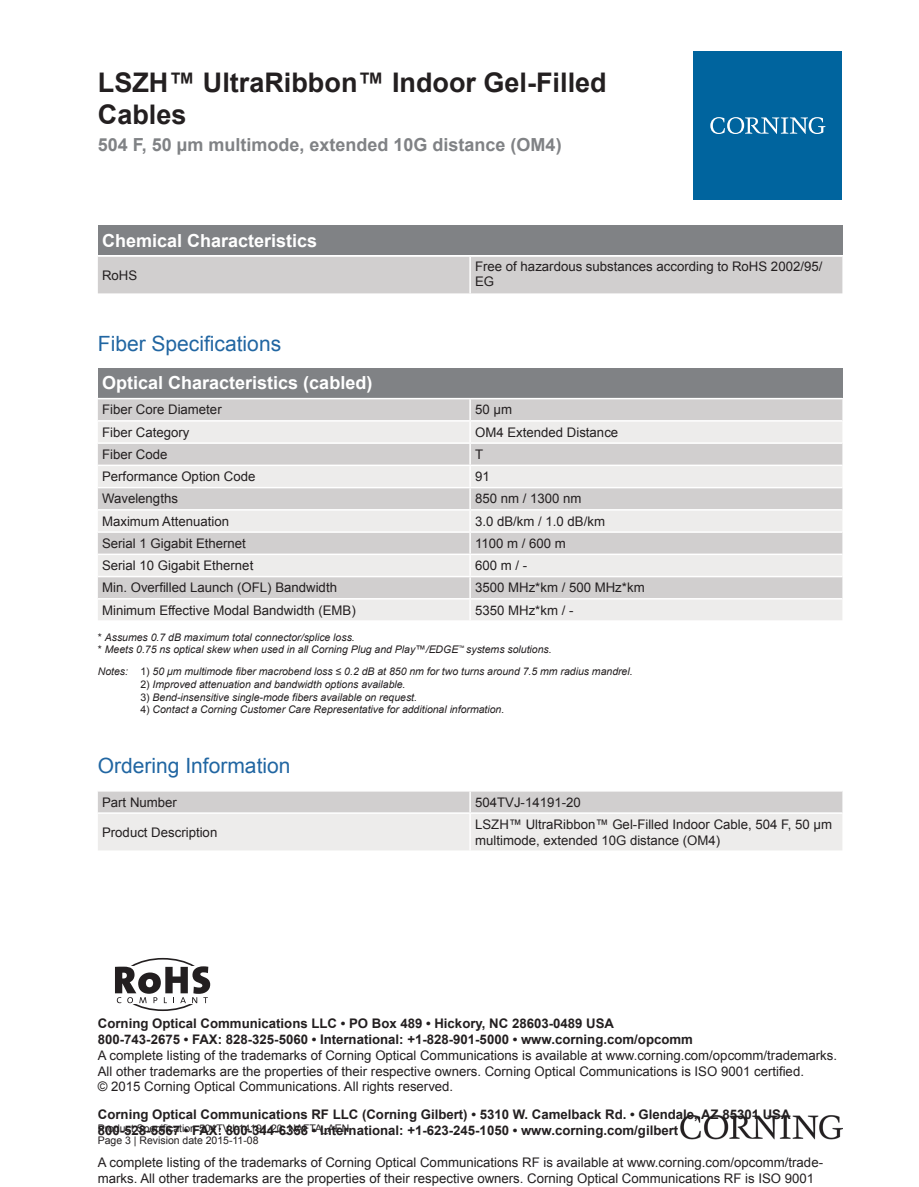
<style>
.page{position:relative;width:919px;height:1187px;background:#fff}
.page>*{position:absolute;margin:0;border:0;box-sizing:border-box;transform-origin:0 0}
.t1{font:700 27px/32.4px "Arial";color:#231f20}
.t2{font:21px "Arial";color:#2166a2}
.t3{font:700 18px "Arial";color:#fff}
.t4{font:700 18px "Arial";color:#808285}
.t5{font:13.2px/15.9px "Arial";color:#231f20}
.t6{font:700 13.2px/15.9px "Arial";color:#231f20}
.t7{font:italic 10.5px/12.6px "Arial";color:#231f20}
.t8{font:10.5px/12.6px "Arial";color:#231f20}
.s1{font-style:normal}
</style>
<div class="page">
<div style="left:98px;top:225px;width:744px;height:30px;background:#808285"></div>
<div style="left:98px;top:257px;width:744px;height:36px;background:#d1cfcf"></div>
<hr style="left:469px;top:257px;width:2px;height:36px;background:#fff">
<div style="left:98px;top:368px;width:744px;height:30px;background:#808285"></div>
<div style="left:98px;top:399px;width:744px;height:21px;background:#d1cfcf"></div>
<svg style="left:98px;top:422px;width:744px;height:198px;background:#e0dfde"></svg>
<hr style="left:469px;top:399px;width:2px;height:21px;background:#fff">
<hr style="left:469px;top:421px;width:2px;height:21px;background:#fff">
<hr style="left:469px;top:444px;width:2px;height:20px;background:#fff">
<hr style="left:469px;top:466px;width:2px;height:21px;background:#fff">
<hr style="left:469px;top:488px;width:2px;height:21px;background:#fff">
<hr style="left:469px;top:510px;width:2px;height:21px;background:#fff">
<hr style="left:469px;top:533px;width:2px;height:20px;background:#fff">
<hr style="left:469px;top:555px;width:2px;height:20px;background:#fff">
<hr style="left:469px;top:577px;width:2px;height:21px;background:#fff">
<hr style="left:469px;top:599px;width:2px;height:21px;background:#fff">
<hr style="left:98px;top:442px;width:372px;height:2px;background:#fff">
<hr style="left:470px;top:442px;width:372px;height:2px;background:#fff">
<hr style="left:98px;top:464px;width:372px;height:2px;background:#fff">
<hr style="left:470px;top:464px;width:372px;height:2px;background:#fff">
<hr style="left:98px;top:487px;width:372px;height:1px;background:#fff">
<hr style="left:470px;top:487px;width:372px;height:1px;background:#fff">
<hr style="left:98px;top:509px;width:372px;height:1px;background:#fff">
<hr style="left:470px;top:509px;width:372px;height:1px;background:#fff">
<hr style="left:98px;top:531px;width:372px;height:2px;background:#fff">
<hr style="left:470px;top:531px;width:372px;height:2px;background:#fff">
<hr style="left:98px;top:553px;width:372px;height:2px;background:#fff">
<hr style="left:470px;top:553px;width:372px;height:2px;background:#fff">
<hr style="left:98px;top:575px;width:372px;height:2px;background:#fff">
<hr style="left:470px;top:575px;width:372px;height:2px;background:#fff">
<hr style="left:98px;top:598px;width:372px;height:1px;background:#fff">
<hr style="left:470px;top:598px;width:372px;height:1px;background:#fff">
<svg style="left:98px;top:791px;width:744px;height:59px;background:#e3e2e1"></svg>
<hr style="left:469px;top:791px;width:2px;height:21px;background:#fff">
<hr style="left:469px;top:813px;width:2px;height:37px;background:#fff">
<hr style="left:98px;top:812px;width:372px;height:1px;background:#fff">
<hr style="left:470px;top:812px;width:372px;height:1px;background:#fff">
<div style="left:693px;top:51px;width:149px;height:149px;background:#00649e"></div>
<svg style="left:710px;top:117px;width:115px;height:17px"></svg>
<img style="left:680px;top:1115px;width:162px;height:24px">
<div style="left:118px;top:957px;width:90px;height:53px;border:2px solid #231f20;border-radius:50%"></div>
<div style="left:98px;top:966px;width:123px;height:38px;background:#fff"></div>
<svg style="left:115px;top:966px;width:95px;height:37px"></svg>
<h1 class="t1" style="left:98px;top:67px;width:510px">LSZH™ UltraRibbon™ Indoor Gel-Filled<br>Cables</h1>
<h3 class="t4" style="left:98px;top:132px;width:465px">504 F, 50 µm multimode, extended 10G distance (OM4)</h3>
<h3 class="t3" style="left:102px;top:228px;width:217px">Chemical Characteristics</h3>
<p class="t5" style="left:102px;top:267px;width:37px">RoHS</p>
<p class="t5" style="left:475px;top:258px;width:349px">Free of hazardous substances according to RoHS 2002/95/<br>EG</p>
<h2 class="t2" style="left:98px;top:330px;width:185px">Fiber Specifications</h2>
<h3 class="t3" style="left:102px;top:371px;width:272px">Optical Characteristics (cabled)</h3>
<p class="t5" style="left:102px;top:402px;width:121px">Fiber Core Diameter</p>
<p class="t5" style="left:475px;top:402px;width:38px">50 µm</p>
<p class="t5" style="left:102px;top:424px;width:89px">Fiber Category</p>
<p class="t5" style="left:475px;top:424px;width:145px">OM4 Extended Distance</p>
<p class="t5" style="left:102px;top:446px;width:67px">Fiber Code</p>
<p class="t5" style="left:475px;top:446px;width:10px">T</p>
<p class="t5" style="left:102px;top:468px;width:155px">Performance Option Code</p>
<p class="t5" style="left:475px;top:468px;width:16px">91</p>
<p class="t5" style="left:102px;top:491px;width:77px">Wavelengths</p>
<p class="t5" style="left:475px;top:491px;width:108px">850 nm / 1300 nm</p>
<p class="t5" style="left:102px;top:513px;width:128px">Maximum Attenuation</p>
<p class="t5" style="left:475px;top:513px;width:131px">3.0 dB/km / 1.0 dB/km</p>
<p class="t5" style="left:102px;top:535px;width:145px">Serial 1 Gigabit Ethernet</p>
<p class="t5" style="left:475px;top:535px;width:92px">1100 m / 600 m</p>
<p class="t5" style="left:102px;top:557px;width:153px">Serial 10 Gigabit Ethernet</p>
<p class="t5" style="left:475px;top:557px;width:54px">600 m / -</p>
<p class="t5" style="left:102px;top:580px;width:236px">Min. Overfilled Launch (OFL) Bandwidth</p>
<p class="t5" style="left:475px;top:580px;width:171px">3500 MHz*km / 500 MHz*km</p>
<p class="t5" style="left:102px;top:602px;width:255px">Minimum Effective Modal Bandwidth (EMB)</p>
<p class="t5" style="left:475px;top:602px;width:100px">5350 MHz*km / -</p>
<p class="t7" style="left:98px;top:630px;width:455px"><span class="s1">*</span> Assumes 0.7 dB maximum total connector/splice loss.<br><span class="s1">*</span> Meets 0.75 ns optical skew when used in all Corning Plug and Play™/EDGE<sup>™</sup> systems solutions.</p>
<p class="t7" style="left:98px;top:665px;width:536px">Notes: <span class="s1">1)</span> 50 μm multimode fiber macrobend loss ≤ 0.2 dB at 850 nm for two turns around 7.5 mm radius mandrel.</p>
<p class="t7" style="left:140px;top:678px;width:266px"><span class="s1">2)</span> Improved attenuation and bandwidth options available.</p>
<p class="t7" style="left:140px;top:690px;width:278px"><span class="s1">3)</span> Bend-insensitive single-mode fibers available on request.</p>
<p class="t7" style="left:140px;top:703px;width:365px"><span class="s1">4)</span> Contact a Corning Customer Care Representative for additional information.</p>
<h2 class="t2" style="left:98px;top:752px;width:194px">Ordering Information</h2>
<p class="t5" style="left:102px;top:794px;width:76px">Part Number</p>
<p class="t5" style="left:475px;top:794px;width:107px">504TVJ-14191-20</p>
<p class="t5" style="left:102px;top:824px;width:117px">Product Description</p>
<p class="t5" style="left:475px;top:816px;width:358px">LSZH™ UltraRibbon™ Gel-Filled Indoor Cable, 504 F, 50 µm multimode, extended 10G distance (OM4)</p>
<p class="t6" style="left:98px;top:1015px;width:596px">Corning Optical Communications LLC • PO Box 489 • Hickory, NC 28603-0489 USA<br>800-743-2675 • FAX: 828-325-5060 • International: +1-828-901-5000 • www.corning.com/opcomm</p>
<p class="t5" style="left:98px;top:1047px;width:740px">A complete listing of the trademarks of Corning Optical Communications is available at www.corning.com/opcomm/trademarks.<br>All other trademarks are the properties of their respective owners. Corning Optical Communications is ISO 9001 certified.<br>© 2015 Corning Optical Communications. All rights reserved.</p>
<p class="t6" style="left:98px;top:1107px;width:694px">Corning Optical Communications RF LLC (Corning Gilbert) • 5310 W. Camelback Rd. • Glendale, AZ 85301 USA<br>800-528-5567 • FAX: 800-344-6358 • International: +1-623-245-1050 • www.corning.com/gilbert</p>
<p class="t5" style="left:98px;top:1154px;width:726px">A complete listing of the trademarks of Corning Optical Communications RF is available at www.corning.com/opcomm/trade&shy;marks. All other trademarks are the properties of their respective owners. Corning Optical Communications RF is ISO 9001</p>
<p class="t8" style="left:98px;top:1121px;width:253px">Product Specification 504TVJ-14191-20_NAFTA_AEN<br>Page 3 | Revision date 2015-11-08</p>
</div>
